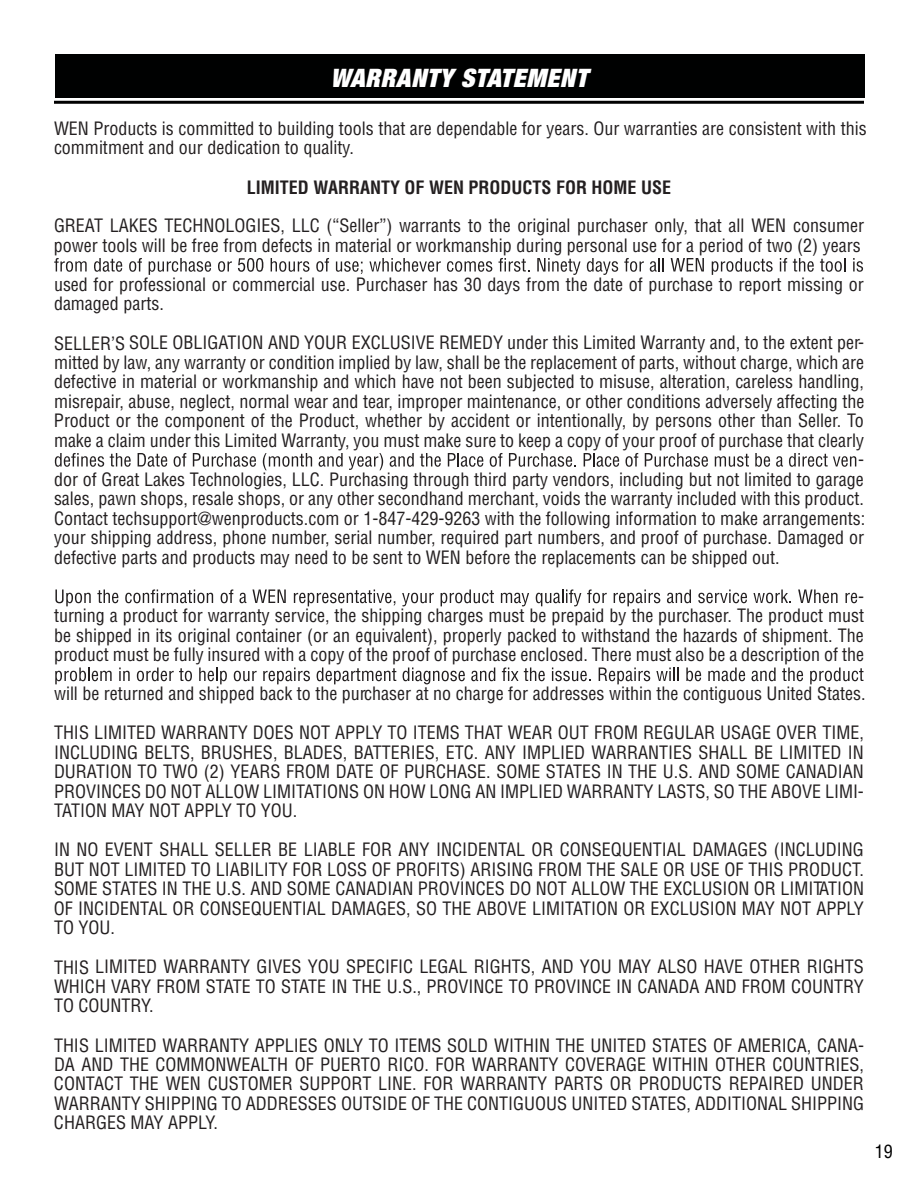
<style>
.page{position:relative;width:918px;height:1188px;background:#fff}
.page>*{position:absolute;margin:0;border:0;box-sizing:border-box;transform-origin:0 0}
.t1{font:italic 900 expanded 25.5px "Helvetica Neue";letter-spacing:.025em;color:#fff}
.t2{font:condensed 18px/19.5px "Helvetica LT Std";color:#231f20;text-align:justify}
.t3{font:700 condensed 18px "Helvetica LT Std";color:#231f20}
.t4{font:condensed 18px "Helvetica LT Std";color:#000}
</style>
<div class="page">
<div style="left:55px;top:54px;width:810px;height:44px;background:#000101"></div>
<hr style="left:54px;top:101px;width:810px;height:3px;background:#000">
<svg style="left:54px;top:258px;width:33px;height:14px"></svg>
<svg style="left:94px;top:258px;width:28px;height:14px"></svg>
<svg style="left:129px;top:258px;width:13px;height:14px"></svg>
<svg style="left:149px;top:258px;width:62px;height:17px"></svg>
<svg style="left:218px;top:261px;width:14px;height:11px"></svg>
<svg style="left:238px;top:258px;width:25px;height:14px"></svg>
<svg style="left:271px;top:258px;width:38px;height:14px"></svg>
<svg style="left:316px;top:258px;width:13px;height:14px"></svg>
<svg style="left:336px;top:261px;width:27px;height:13px"></svg>
<svg style="left:369px;top:258px;width:72px;height:14px"></svg>
<svg style="left:447px;top:261px;width:45px;height:11px"></svg>
<svg style="left:499px;top:258px;width:30px;height:14px"></svg>
<svg style="left:537px;top:258px;width:44px;height:17px"></svg>
<svg style="left:587px;top:258px;width:31px;height:17px"></svg>
<svg style="left:624px;top:258px;width:20px;height:14px"></svg>
<svg style="left:650px;top:258px;width:14px;height:14px"></svg>
<svg style="left:671px;top:258px;width:33px;height:14px"></svg>
<svg style="left:712px;top:258px;width:61px;height:17px"></svg>
<svg style="left:780px;top:258px;width:7px;height:14px"></svg>
<svg style="left:793px;top:258px;width:21px;height:14px"></svg>
<svg style="left:820px;top:258px;width:25px;height:14px"></svg>
<svg style="left:853px;top:258px;width:10px;height:14px"></svg>
<svg style="left:55px;top:453px;width:49px;height:14px"></svg>
<svg style="left:110px;top:453px;width:21px;height:14px"></svg>
<svg style="left:138px;top:453px;width:29px;height:14px"></svg>
<svg style="left:174px;top:453px;width:12px;height:14px"></svg>
<svg style="left:193px;top:453px;width:63px;height:14px"></svg>
<svg style="left:263px;top:453px;width:49px;height:17px"></svg>
<svg style="left:319px;top:453px;width:24px;height:14px"></svg>
<svg style="left:349px;top:453px;width:34px;height:17px"></svg>
<svg style="left:390px;top:453px;width:24px;height:14px"></svg>
<svg style="left:420px;top:453px;width:21px;height:14px"></svg>
<svg style="left:448px;top:453px;width:35px;height:14px"></svg>
<svg style="left:490px;top:453px;width:12px;height:14px"></svg>
<svg style="left:509px;top:453px;width:67px;height:14px"></svg>
<svg style="left:584px;top:453px;width:35px;height:14px"></svg>
<svg style="left:626px;top:453px;width:12px;height:14px"></svg>
<svg style="left:645px;top:453px;width:63px;height:14px"></svg>
<svg style="left:715px;top:454px;width:34px;height:13px"></svg>
<svg style="left:755px;top:453px;width:15px;height:14px"></svg>
<svg style="left:776px;top:456px;width:7px;height:11px"></svg>
<svg style="left:789px;top:453px;width:67px;height:14px"></svg>
<svg style="left:55px;top:590px;width:36px;height:16px"></svg>
<svg style="left:97px;top:590px;width:21px;height:13px"></svg>
<svg style="left:125px;top:589px;width:88px;height:14px"></svg>
<svg style="left:221px;top:589px;width:12px;height:14px"></svg>
<svg style="left:239px;top:593px;width:7px;height:10px"></svg>
<svg style="left:252px;top:590px;width:34px;height:13px"></svg>
<svg style="left:294px;top:590px;width:101px;height:16px"></svg>
<svg style="left:402px;top:593px;width:32px;height:13px"></svg>
<svg style="left:441px;top:590px;width:53px;height:16px"></svg>
<svg style="left:501px;top:593px;width:28px;height:13px"></svg>
<svg style="left:536px;top:589px;width:45px;height:17px"></svg>
<svg style="left:587px;top:589px;width:20px;height:14px"></svg>
<svg style="left:614px;top:590px;width:46px;height:16px"></svg>
<svg style="left:667px;top:590px;width:24px;height:13px"></svg>
<svg style="left:698px;top:590px;width:49px;height:13px"></svg>
<svg style="left:753px;top:590px;width:38px;height:13px"></svg>
<svg style="left:798px;top:590px;width:40px;height:13px"></svg>
<svg style="left:846px;top:593px;width:11px;height:10px"></svg>
<svg style="left:55px;top:668px;width:57px;height:16px"></svg>
<svg style="left:119px;top:668px;width:11px;height:13px"></svg>
<svg style="left:137px;top:668px;width:55px;height:13px"></svg>
<svg style="left:199px;top:668px;width:28px;height:16px"></svg>
<svg style="left:234px;top:671px;width:23px;height:10px"></svg>
<svg style="left:263px;top:668px;width:47px;height:16px"></svg>
<svg style="left:316px;top:668px;width:80px;height:16px"></svg>
<svg style="left:402px;top:668px;width:63px;height:16px"></svg>
<svg style="left:471px;top:668px;width:24px;height:13px"></svg>
<svg style="left:502px;top:667px;width:43px;height:14px"></svg>
<svg style="left:552px;top:668px;width:39px;height:13px"></svg>
<svg style="left:599px;top:668px;width:51px;height:16px"></svg>
<svg style="left:656px;top:668px;width:23px;height:13px"></svg>
<svg style="left:686px;top:668px;width:15px;height:13px"></svg>
<svg style="left:708px;top:668px;width:37px;height:13px"></svg>
<svg style="left:752px;top:668px;width:24px;height:13px"></svg>
<svg style="left:782px;top:668px;width:21px;height:13px"></svg>
<svg style="left:810px;top:668px;width:54px;height:16px"></svg>
<h1 class="t1" style="left:330px;top:61px;width:259px">WARRANTY STATEMENT</h1>
<p class="t2" style="left:54px;top:119px;width:814px">WEN Products is committed to building tools that are dependable for years. Our warranties are consistent with this commitment and our dedication to quality.</p>
<p class="t3" style="left:247px;top:176px;width:426px">LIMITED WARRANTY OF WEN PRODUCTS FOR HOME USE</p>
<p class="t2" style="left:54px;top:216px;width:812px">GREAT LAKES TECHNOLOGIES, LLC (“Seller”) warrants to the original purchaser only, that all WEN consumer power tools will be free from defects in material or workmanship during personal use for a period of two (2) years</p>
<p class="t2" style="left:54px;top:275px;width:811px">used for professional or commercial use. Purchaser has 30 days from the date of purchase to report missing or damaged parts.</p>
<p class="t2" style="left:54px;top:333px;width:811px">SELLER’S SOLE OBLIGATION AND YOUR EXCLUSIVE REMEDY under this Limited Warranty and, to the extent per-</p>
<p class="t2" style="left:54px;top:353px;width:812px">mitted by law, any warranty or condition implied by law, shall be the replacement of parts, without charge, which are</p>
<p class="t2" style="left:54px;top:372px;width:811px">defective in material or workmanship and which have not been subjected to misuse, alteration, careless handling,</p>
<p class="t2" style="left:54px;top:392px;width:812px">misrepair, abuse, neglect, normal wear and tear, improper maintenance, or other conditions adversely affecting the</p>
<p class="t2" style="left:54px;top:411px;width:811px">Product or the component of the Product, whether by accident or intentionally, by persons other than Seller. To</p>
<p class="t2" style="left:54px;top:431px;width:812px">make a claim under this Limited Warranty, you must make sure to keep a copy of your proof of purchase that clearly</p>
<p class="t2" style="left:858px;top:450px;width:7px">-</p>
<p class="t2" style="left:54px;top:470px;width:811px">dor of Great Lakes Technologies, LLC. Purchasing through third party vendors, including but not limited to garage</p>
<p class="t2" style="left:54px;top:489px;width:812px">sales, pawn shops, resale shops, or any other secondhand merchant, voids the warranty included with this product.</p>
<p class="t2" style="left:54px;top:509px;width:813px">Contact techsupport@wenproducts.com or 1-847-429-9263 with the following information to make arrangements:</p>
<p class="t2" style="left:54px;top:528px;width:812px">your shipping address, phone number, serial number, required part numbers, and proof of purchase. Damaged or</p>
<p class="t2" style="left:54px;top:548px;width:727px">defective parts and products may need to be sent to WEN before the replacements can be shipped out.</p>
<p class="t2" style="left:54px;top:587px;width:812px;text-indent:804px">- turning a product for warranty service, the shipping charges must be prepaid by the purchaser. The product must be shipped in its original container (or an equivalent), properly packed to withstand the hazards of shipment. The product must be fully insured with a copy of the proof of purchase enclosed. There must also be a description of the</p>
<p class="t2" style="left:54px;top:674px;width:813px;line-height:39px">will be returned and shipped back to the purchaser at no charge for addresses within the contiguous United States.<br>THIS LIMITED WARRANTY DOES NOT APPLY TO ITEMS THAT WEAR OUT FROM REGULAR USAGE OVER TIME,</p>
<p class="t2" style="left:54px;top:743px;width:811px">INCLUDING BELTS, BRUSHES, BLADES, BATTERIES, ETC. ANY IMPLIED WARRANTIES SHALL BE LIMITED IN DURATION TO TWO (2) YEARS FROM DATE OF PURCHASE. SOME STATES IN THE U.S. AND SOME CANADIAN PROVINCES DO NOT ALLOW LIMITATIONS ON HOW LONG AN IMPLIED WARRANTY LASTS, SO THE ABOVE LIMI-TATION MAY NOT APPLY TO YOU.</p>
<p class="t2" style="left:54px;top:840px;width:812px">IN NO EVENT SHALL SELLER BE LIABLE FOR ANY INCIDENTAL OR CONSEQUENTIAL DAMAGES (INCLUDING BUT NOT LIMITED TO LIABILITY FOR LOSS OF PROFITS) ARISING FROM THE SALE OR USE OF THIS PRODUCT.<br>SOME STATES IN THE U.S. AND SOME CANADIAN PROVINCES DO NOT ALLOW THE EXCLUSION OR LIMITATION OF INCIDENTAL OR CONSEQUENTIAL DAMAGES, SO THE ABOVE LIMITATION OR EXCLUSION MAY NOT APPLY TO YOU.</p>
<p class="t2" style="left:54px;top:957px;width:811px">THIS LIMITED WARRANTY GIVES YOU SPECIFIC LEGAL RIGHTS, AND YOU MAY ALSO HAVE OTHER RIGHTS WHICH VARY FROM STATE TO STATE IN THE U.S., PROVINCE TO PROVINCE IN CANADA AND FROM COUNTRY TO COUNTRY.</p>
<p class="t2" style="left:54px;top:1035px;width:812px">THIS LIMITED WARRANTY APPLIES ONLY TO ITEMS SOLD WITHIN THE UNITED STATES OF AMERICA, CANA-DA AND THE COMMONWEALTH OF PUERTO RICO. FOR WARRANTY COVERAGE WITHIN OTHER COUNTRIES, CONTACT THE WEN CUSTOMER SUPPORT LINE. FOR WARRANTY PARTS OR PRODUCTS REPAIRED UNDER WARRANTY SHIPPING TO ADDRESSES OUTSIDE OF THE CONTIGUOUS UNITED STATES, ADDITIONAL SHIPPING CHARGES MAY APPLY.</p>
<p class="t4" style="left:875px;top:1140px;width:19px">19</p>
</div>
